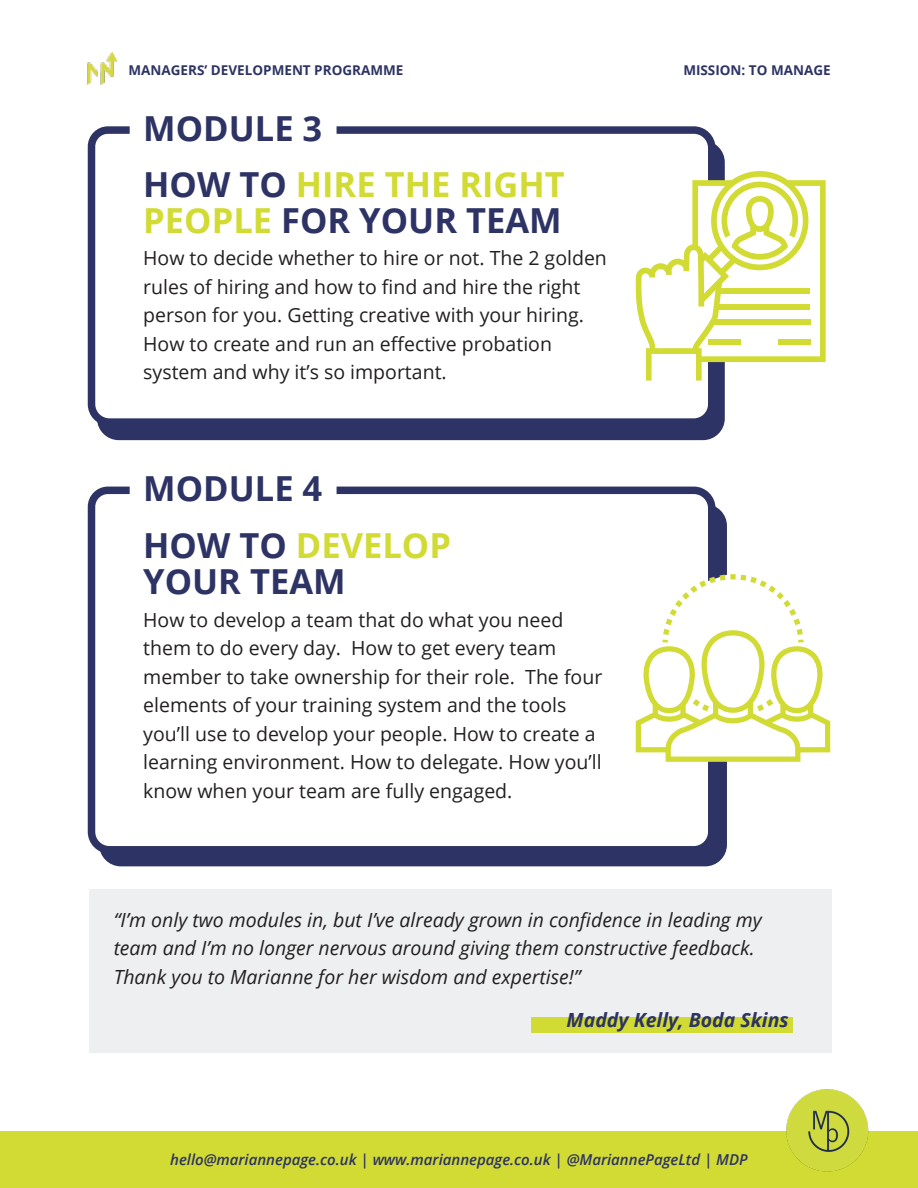
<style>
.page{position:relative;width:918px;height:1188px;background:#fff}
.page>*{position:absolute;margin:0;border:0;box-sizing:border-box;transform-origin:0 0}
.t1{font:700 34.5px "Open Sans";color:#2d3364}
.t2{font:700 34.5px "Open Sans";color:#d1db34}
.t3{font:19.5px/28.5px "Open Sans";color:#231f20}
.t4{font:italic 19.5px/28.5px "Open Sans";color:#231f20}
.t5{font:italic 700 19.5px "Open Sans";color:#2d3364}
.t6{font:italic 600 15px "Open Sans";color:#2d3364}
.t7{font:700 13.5px "Open Sans";color:#2d3364}
.s1{color:#2d3364}
.s2{color:#d1db34}
</style>
<div class="page">
<div style="left:0;top:1131px;width:918px;height:57px;background:#d1db34"></div>
<img style="left:786px;top:1089px;width:83px;height:83px">
<img style="left:86px;top:52px;width:32px;height:33px">
<div style="left:89px;top:889px;width:743px;height:163px;background:#edeff0"></div>
<div style="left:531px;top:1017px;width:261px;height:15px;background:#d1db34"></div>
<div style="left:97px;top:141px;width:628px;height:299px;background:#2d3364;border:8px solid #2d3364;border-radius:18px"></div>
<div style="left:99px;top:504px;width:628px;height:362px;background:#2d3364;border:8px solid #2d3364;border-radius:18px"></div>
<div style="left:88px;top:487px;width:628px;height:367px;background:#fff;border:8px solid #2d3364;border-radius:18px"></div>
<div style="left:88px;top:126px;width:628px;height:300px;background:#fff;border:8px solid #2d3364;border-radius:18px"></div>
<svg style="left:635px;top:171px;width:191px;height:210px"></svg>
<div style="left:719px;top:288px;width:91px;height:6px;background:#d1db34"></div>
<div style="left:717px;top:304px;width:93px;height:6px;background:#d1db34"></div>
<div style="left:714px;top:319px;width:96px;height:6px;background:#d1db34"></div>
<div style="left:778px;top:339px;width:32px;height:6px;background:#d1db34"></div>
<div style="left:708px;top:339px;width:32px;height:6px;background:#d1db34"></div>
<svg style="left:636px;top:574px;width:194px;height:188px"></svg>
<p class="t7" style="left:129px;top:61px;width:276px">MANAGERS’ DEVELOPMENT PROGRAMME</p>
<p class="t7" style="left:683px;top:61px;width:149px">MISSION: TO MANAGE</p>
<p class="t1" style="left:143px;top:104px;width:181px">MODULE 3</p>
<p class="t2" style="left:143px;top:161px;width:423px"><span class="s1">HOW TO</span> HIRE THE RIGHT</p>
<p class="t1" style="left:143px;top:197px;width:420px"><span class="s2">PEOPLE</span> FOR YOUR TEAM</p>
<p class="t3" style="left:143px;top:243px;width:465px">How to decide whether to hire or not. The 2 golden rules of hiring and how to find and hire the right person for you. Getting creative with your hiring.<br>How to create and run an effective probation system and why it’s so important.</p>
<p class="t1" style="left:143px;top:465px;width:181px">MODULE 4</p>
<p class="t2" style="left:143px;top:521px;width:309px"><span class="s1">HOW TO</span> DEVELOP</p>
<p class="t1" style="left:143px;top:557px;width:204px">YOUR TEAM</p>
<p class="t3" style="left:143px;top:605px;width:461px">How to develop a team that do what you need them to do every day. How to get every team member to take ownership for their role. The four elements of your training system and the tools you’ll use to develop your people. How to create a learning environment. How to delegate. How you’ll know when your team are fully engaged.</p>
<p class="t4" style="left:114px;top:905px;width:650px">“I’m only two modules in, but I’ve already grown in confidence in leading my team and I’m no longer nervous around giving them constructive feedback.<br>Thank you to Marianne for her wisdom and expertise!”</p>
<p class="t5" style="left:567px;top:1006px;width:224px">Maddy Kelly, Boda Skins</p>
<p class="t6" style="left:170px;top:1149px;width:579px">hello@mariannepage.co.uk | www.mariannepage.co.uk | @MariannePageLtd | MDP</p>
</div>
